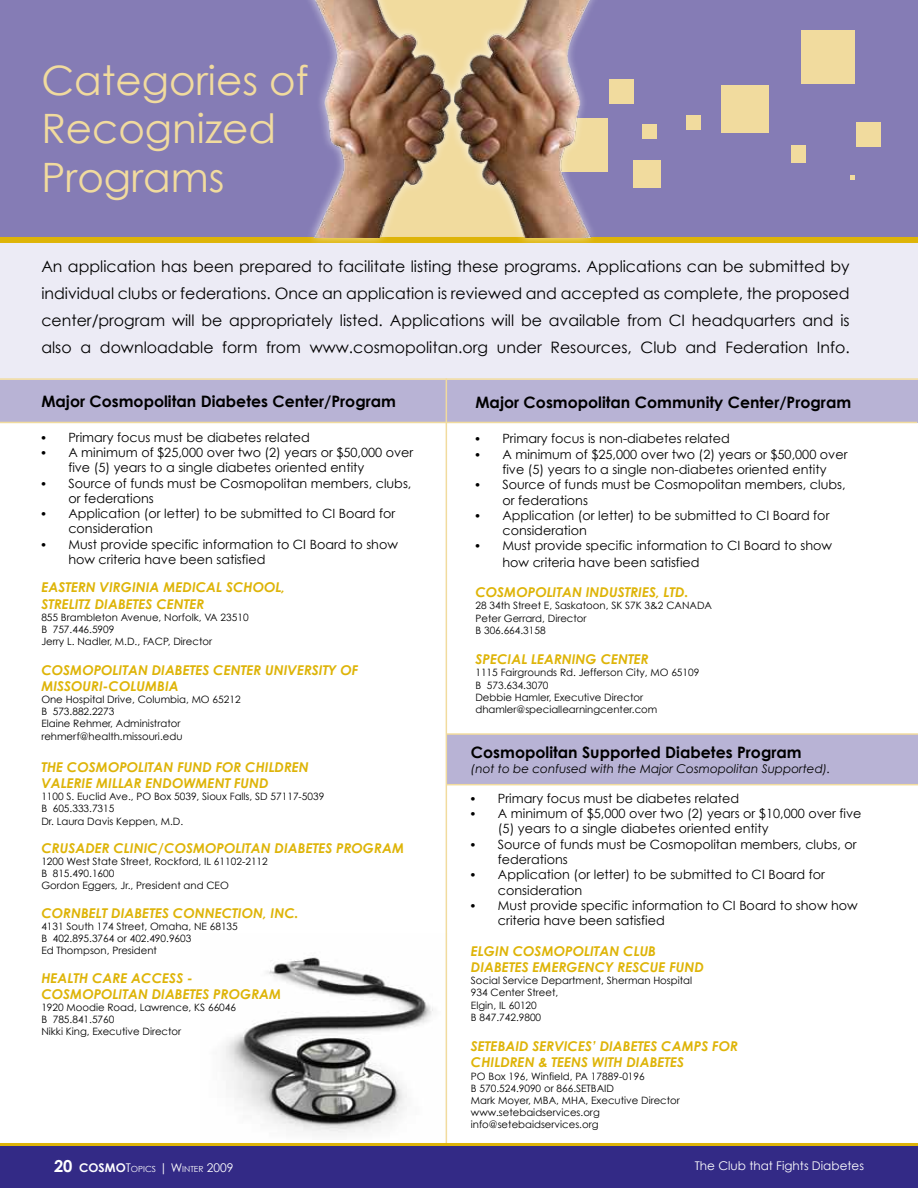
<style>
.page{position:relative;width:918px;height:1188px;background:#fff}
.page>*{position:absolute;margin:0;border:0;box-sizing:border-box;transform-origin:0 0}
.t1{font:40.5px/48.6px "Century Gothic";color:#f1db9e}
.t2{font:15.75px/27px "Century Gothic";color:#000;text-align:justify}
.t3{font:700 15.75px "Century Gothic";color:#000}
.t4{font:italic 700 13.5px/16.2px "Century Gothic";color:#deb408}
.t5{font:12.75px/15.3px "Century Gothic";color:#000}
.t6{font:italic 12px "Century Gothic";color:#000}
.t7{font:12px "Century Gothic";color:#fff}
.t8{font:10.2px/12.1px "Century Gothic";color:#000}
.t9{font:8.4px "Century Gothic";color:#fff}
.s1{font-family:"Times"}
.s2{font-weight:700;font-size:16.5px}
.s3{font-weight:700;font-size:12px}
.s4{font-size:12px}
</style>
<div class="page">
<div style="left:0;top:1144px;width:918px;height:44px;background:#332a86"></div>
<div style="left:0;top:0;width:918px;height:237px;background:#857cb5"></div>
<div style="left:446px;top:735px;width:472px;height:49px;background:#b8b3d5"></div>
<div style="left:0;top:243px;width:918px;height:157px;background:#ecebf5"></div>
<img style="left:225px;top:934px;width:221px;height:206px">
<div style="left:554px;top:118px;width:54px;height:53px;background:#f1db9e"></div>
<div style="left:610px;top:79px;width:24px;height:25px;background:#f1db9e"></div>
<div style="left:642px;top:124px;width:14px;height:14px;background:#f1db9e"></div>
<div style="left:634px;top:160px;width:27px;height:28px;background:#f1db9e"></div>
<div style="left:686px;top:116px;width:15px;height:14px;background:#f1db9e"></div>
<div style="left:721px;top:85px;width:48px;height:47px;background:#f1db9e"></div>
<div style="left:801px;top:30px;width:54px;height:54px;background:#f1db9e"></div>
<div style="left:856px;top:122px;width:24px;height:24px;background:#f1db9e"></div>
<div style="left:791px;top:145px;width:14px;height:17px;background:#f1db9e"></div>
<svg style="left:850px;top:175px;width:5px;height:5px"></svg>
<hr style="left:446px;top:733px;width:472px;height:2px;background:#f1db9e">
<div style="left:0;top:237px;width:918px;height:6px;background:#deb408"></div>
<div style="left:0;top:380px;width:918px;height:42px;background:#b8b3d5"></div>
<hr style="left:446px;top:378px;width:1px;height:765px;background:#f1db9e">
<div style="left:299px;top:0;width:302px;height:247px;background:#fff;opacity:.75"></div>
<img style="left:301px;top:0;width:293px;height:237px">
<hr style="left:0;top:378px;width:918px;height:2px;background:#f1db9e">
<hr style="left:0;top:422px;width:917px;height:1px;background:#f1db9e">
<hr style="left:446px;top:784px;width:472px;height:1px;background:#f1db9e">
<hr style="left:0;top:1143px;width:918px;height:3px;background:#deb408">
<h1 class="t1" style="left:41px;top:55px;width:269px">Categories of<br>Recognized<br>Programs</h1>
<p class="t2" style="left:41px;top:253px;width:810px">An application has been prepared to facilitate listing these programs. Applications can be submitted by individual clubs or federations. Once an application is reviewed and accepted as complete, the proposed center/program will be appropriately listed. Applications will be available from CI headquarters and is also a downloadable form from www.cosmopolitan.org under Resources, Club and Federation Info.</p>
<p class="t3" style="left:41px;top:391px;width:356px">Major Cosmopolitan Diabetes Center/Program</p>
<p class="t5" style="left:41px;top:429px;width:270px"><span class="s1">•</span> Primary focus must be diabetes related</p>
<p class="t5" style="left:68px;top:444px;width:347px;text-indent:-27px"><span class="s1">•</span> A minimum of $25,000 over two (2) years or $50,000 over five (5) years to a single diabetes oriented entity</p>
<p class="t5" style="left:68px;top:475px;width:345px;text-indent:-27px"><span class="s1">•</span> Source of funds must be Cosmopolitan members, clubs, or federations</p>
<p class="t5" style="left:68px;top:506px;width:329px;text-indent:-27px"><span class="s1">•</span> Application (or letter) to be submitted to CI Board for consideration</p>
<p class="t5" style="left:68px;top:536px;width:331px;text-indent:-27px"><span class="s1">•</span> Must provide specific information to CI Board to show how criteria have been satisfied</p>
<p class="t4" style="left:41px;top:579px;width:245px">EASTERN VIRGINIA MEDICAL SCHOOL,<br>STRELITZ DIABETES CENTER</p>
<p class="t8" style="left:41px;top:611px;width:209px">855 Brambleton Avenue, Norfolk, VA 23510<br>B 757.446.5909<br>Jerry L. Nadler, M.D., FACP, Director</p>
<p class="t4" style="left:41px;top:661px;width:318px">COSMOPOLITAN DIABETES CENTER UNIVERSITY OF<br>MISSOURI-COLUMBIA</p>
<p class="t8" style="left:41px;top:693px;width:201px">One Hospital Drive, Columbia, MO 65212<br>B 573.882.2273<br>Elaine Rehmer, Administrator rehmerf@health.missouri.edu</p>
<p class="t4" style="left:41px;top:759px;width:269px">THE COSMOPOLITAN FUND FOR CHILDREN<br>VALERIE MILLAR ENDOWMENT FUND</p>
<p class="t8" style="left:41px;top:790px;width:285px">1100 S. Euclid Ave., PO Box 5039, Sioux Falls, SD 57117-5039<br>B 605.333.7315<br>Dr. Laura Davis Keppen, M.D.</p>
<p class="t4" style="left:41px;top:840px;width:364px">CRUSADER CLINIC/COSMOPOLITAN DIABETES PROGRAM</p>
<p class="t8" style="left:41px;top:855px;width:228px">1200 West State Street, Rockford, IL 61102-2112<br>B 815.490.1600<br>Gordon Eggers, Jr., President and CEO</p>
<p class="t4" style="left:41px;top:904px;width:259px">CORNBELT DIABETES CONNECTION, INC.</p>
<p class="t8" style="left:41px;top:920px;width:198px">4131 South 174 Street, Omaha, NE 68135<br>B 402.895.3764 or 402.490.9603<br>Ed Thompson, President</p>
<p class="t4" style="left:41px;top:969px;width:242px">HEALTH CARE ACCESS -<br>COSMOPOLITAN DIABETES PROGRAM</p>
<p class="t8" style="left:41px;top:1001px;width:196px">1920 Moodie Road, Lawrence, KS 66046<br>B 785.841.5760<br>Nikki King, Executive Director</p>
<p class="t3" style="left:475px;top:393px;width:377px">Major Cosmopolitan Community Center/Program</p>
<p class="t5" style="left:475px;top:431px;width:256px"><span class="s1">•</span> Primary focus is non-diabetes related</p>
<p class="t5" style="left:475px;top:446px;width:374px;text-align:center"><span class="s1">•</span> A minimum of $25,000 over two (2) years or $50,000 over five (5) years to a single non-diabetes oriented entity</p>
<p class="t5" style="left:502px;top:477px;width:345px;text-indent:-27px"><span class="s1">•</span> Source of funds must be Cosmopolitan members, clubs, or federations</p>
<p class="t5" style="left:502px;top:507px;width:329px;text-indent:-27px"><span class="s1">•</span> Application (or letter) to be submitted to CI Board for consideration</p>
<p class="t5" style="left:502px;top:538px;width:331px;line-height:16.2px;text-indent:-27px"><span class="s1">•</span> Must provide specific information to CI Board to show how criteria have been satisfied</p>
<p class="t4" style="left:475px;top:584px;width:215px">COSMOPOLITAN INDUSTRIES, LTD.</p>
<p class="t8" style="left:475px;top:600px;width:238px">28 34th Street E, Saskatoon, SK S7K 3&amp;2 CANADA<br>Peter Gerrard, Director<br>B 306.664.3158</p>
<p class="t4" style="left:475px;top:651px;width:175px">SPECIAL LEARNING CENTER</p>
<p class="t8" style="left:475px;top:667px;width:225px">1115 Fairgrounds Rd. Jefferson City, MO 65109<br>B 573.634.3070<br>Debbie Hamler, Executive Director dhamler@speciallearningcenter.com</p>
<p class="t3" style="left:471px;top:743px;width:332px">Cosmopolitan Supported Diabetes Program</p>
<p class="t6" style="left:471px;top:761px;width:361px">(not to be confused with the Major Cosmopolitan Supported).</p>
<p class="t5" style="left:471px;top:790px;width:270px"><span class="s1">•</span> Primary focus must be diabetes related</p>
<p class="t5" style="left:498px;top:806px;width:365px;text-indent:-27px"><span class="s1">•</span> A minimum of $5,000 over two (2) years or $10,000 over five (5) years to a single diabetes oriented entity</p>
<p class="t5" style="left:498px;top:836px;width:360px;text-indent:-27px"><span class="s1">•</span> Source of funds must be Cosmopolitan members, clubs, or federations</p>
<p class="t5" style="left:498px;top:867px;width:329px;text-indent:-27px"><span class="s1">•</span> Application (or letter) to be submitted to CI Board for consideration</p>
<p class="t5" style="left:498px;top:898px;width:361px;text-indent:-27px"><span class="s1">•</span> Must provide specific information to CI Board to show how criteria have been satisfied</p>
<p class="t4" style="left:471px;top:942px;width:235px">ELGIN COSMOPOLITAN CLUB<br>DIABETES EMERGENCY RESCUE FUND</p>
<p class="t8" style="left:471px;top:974px;width:223px">Social Service Department, Sherman Hospital<br>934 Center Street,<br>Elgin, IL 60120<br>B 847.742.9800</p>
<p class="t4" style="left:471px;top:1038px;width:269px">SETEBAID SERVICES’ DIABETES CAMPS FOR<br>CHILDREN &amp; TEENS WITH DIABETES</p>
<p class="t8" style="left:471px;top:1070px;width:211px">PO Box 196, Winfield, PA 17889-0196<br>B 570.524.9090 or 866.SETBAID<br>Mark Moyer, MBA, MHA, Executive Director www.setebaidservices.org info@setebaidservices.org</p>
<p class="t9" style="left:54px;top:1164px;width:181px"><span class="s2">20</span> <span class="s3">COSMO</span><span class="s4">T</span>OPICS <span class="s4">| W</span>INTER <span class="s4">2009</span></p>
<p class="t7" style="left:695px;top:1158px;width:171px">The Club that Fights Diabetes</p>
</div>
